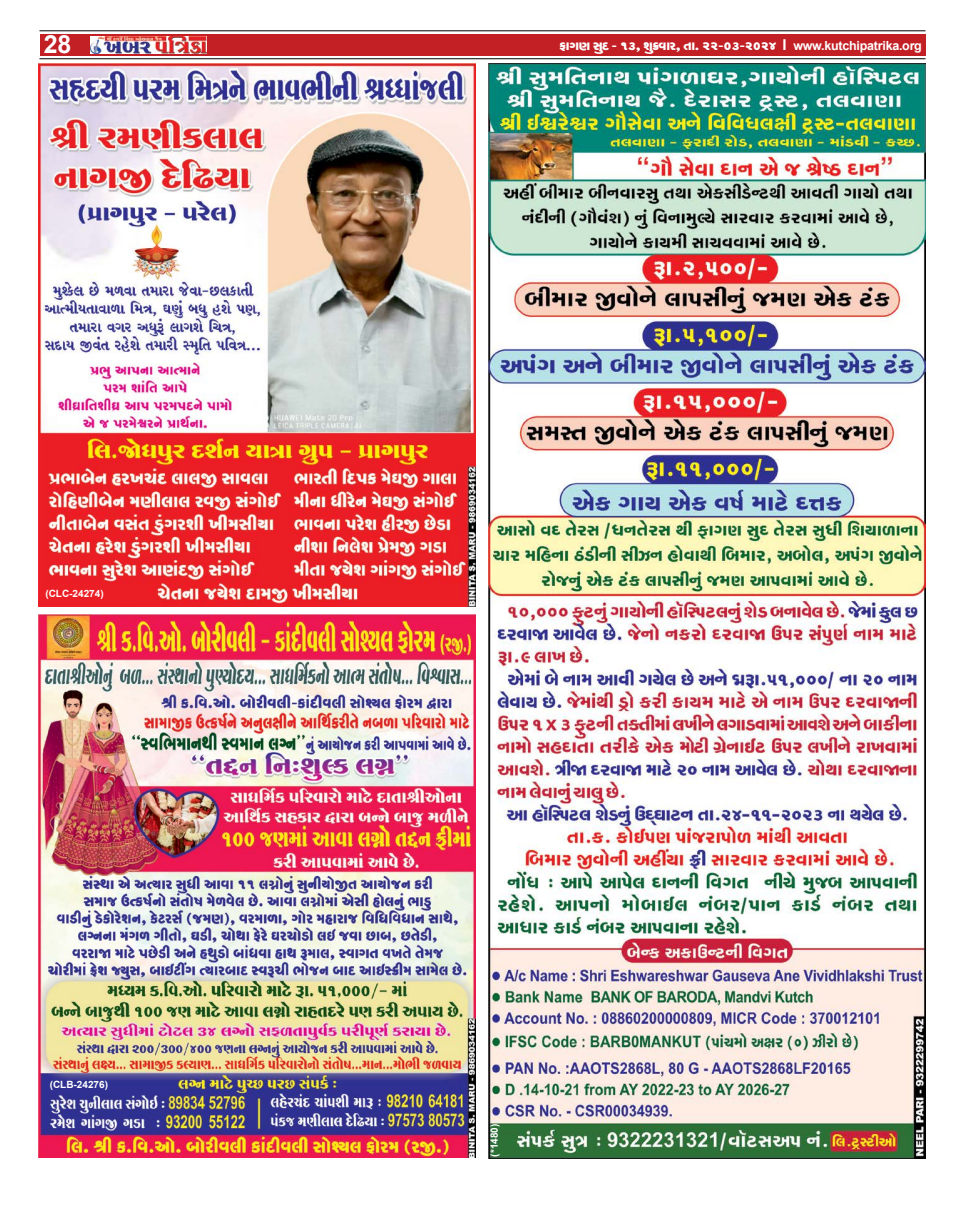
<style>
.page{position:relative;width:964px;height:1205px;background:#fff}
.page>*{position:absolute;margin:0;border:0;box-sizing:border-box;transform-origin:0 0}
.t1{font:700 25px "Arial";color:#fff}
.t2{font:15px "SHREE GUJ7";letter-spacing:-.02em;color:#fff}
.t3{font:700 10px "Arial";color:#fff}
.s1{font-family:"Arial";font-weight:700}
.s2{font-family:"Arial";font-weight:700;font-size:12.5px}
</style>
<div class="page">
<div style="left:40px;top:34px;width:172px;height:21px;background:#c22025"></div>
<div style="left:212px;top:34px;width:714px;height:21px;background:#c22025"></div>
<hr style="left:39px;top:58px;width:886px;height:1px;background:#000">
<hr style="left:39px;top:30px;width:886px;height:1px;background:#000">
<img style="left:90px;top:36px;width:116px;height:17px">
<img style="left:488px;top:64px;width:437px;height:1095px">
<img style="left:39px;top:63px;width:437px;height:543px">
<img style="left:39px;top:614px;width:437px;height:543px">
<h1 class="t1" style="left:44px;top:27px;width:29px">28</h1>
<p class="t2" style="left:560px;top:38px;width:364px">apNZ kyv$ - 13, iy¾$hpf, sp. 22-03-2024 <span class="s1">I</span> <span class="s2">www.kutchipatrika.org</span></p>
<p class="t3" style="left:45px;top:586px;width:60px">(CLC-24274)</p>
<p class="t3" style="left:50px;top:1077px;width:60px">(CLB-24276)</p>
<p class="t3" style="left:487px;top:1156px;width:34px;rotate:-90deg">(*1480)</p>
</div>
